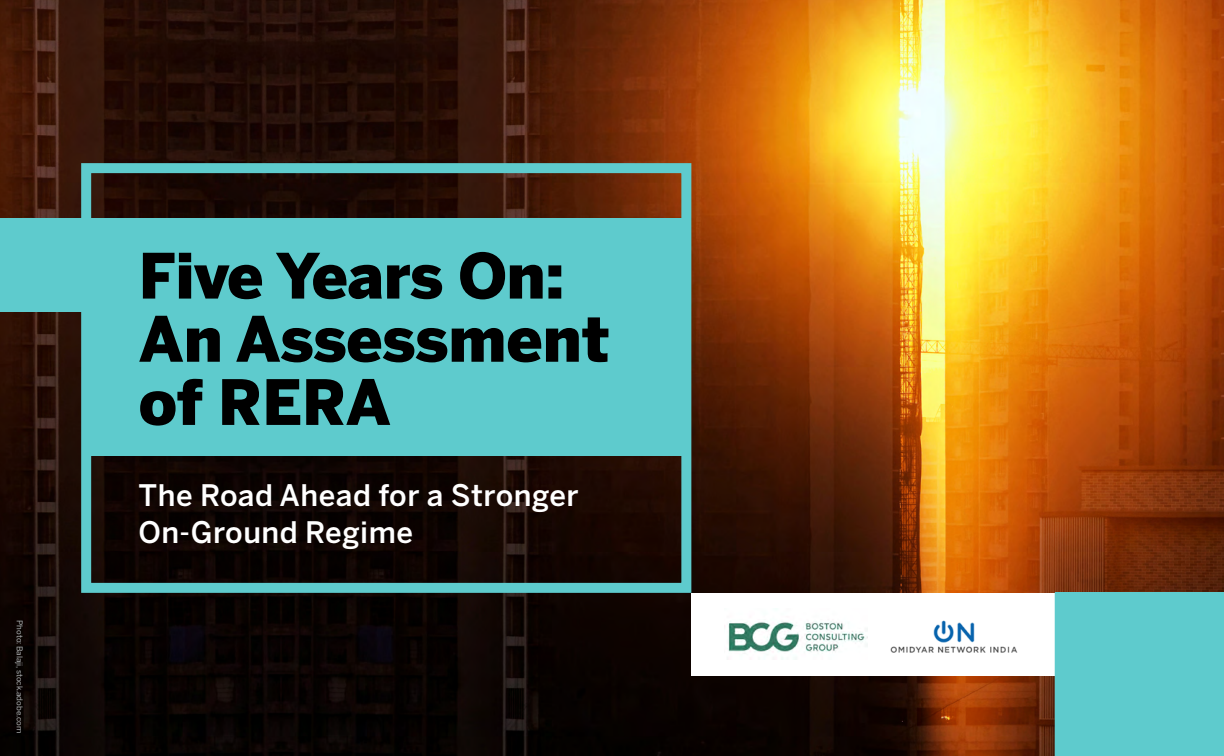
<style>
.page{position:relative;width:1224px;height:756px;background:#fff}
.page>*{position:absolute;margin:0;border:0;box-sizing:border-box;transform-origin:0 0}
.t1{font:900 61.9px/63.2px "Benton Sans";letter-spacing:-.01em;color:#000}
.t2{font:500 29.5px/37.5px "Benton Sans";letter-spacing:.015em;color:#fff}
.t3{font:8px "Benton Sans";color:#b1b4b6}
</style>
<div class="page">
<img style="left:0;top:0;width:1224px;height:756px">
<div style="left:81px;top:163px;width:610px;height:430px;border:10px solid #5ecbcd"></div>
<div style="left:0;top:218px;width:86px;height:93px;background:#5ecbcd"></div>
<div style="left:86px;top:218px;width:600px;height:238px;background:#5ecbcd"></div>
<div style="left:691px;top:593px;width:364px;height:83px;background:#fff"></div>
<div style="left:1055px;top:592px;width:169px;height:164px;background:#5ecbcd"></div>
<img style="left:890px;top:620px;width:128px;height:33px">
<img style="left:724px;top:621px;width:144px;height:31px">
<p class="t3" style="left:24px;top:620px;width:114px;rotate:90deg">Photo: Balaji, stock.adobe.com</p>
<h1 class="t1" style="left:139px;top:246px;width:472px">Five Years On:<br>An Assessment of RERA</h1>
<p class="t2" style="left:139px;top:477px;width:442px">The Road Ahead for a Stronger<br>On-Ground Regime</p>
</div>
